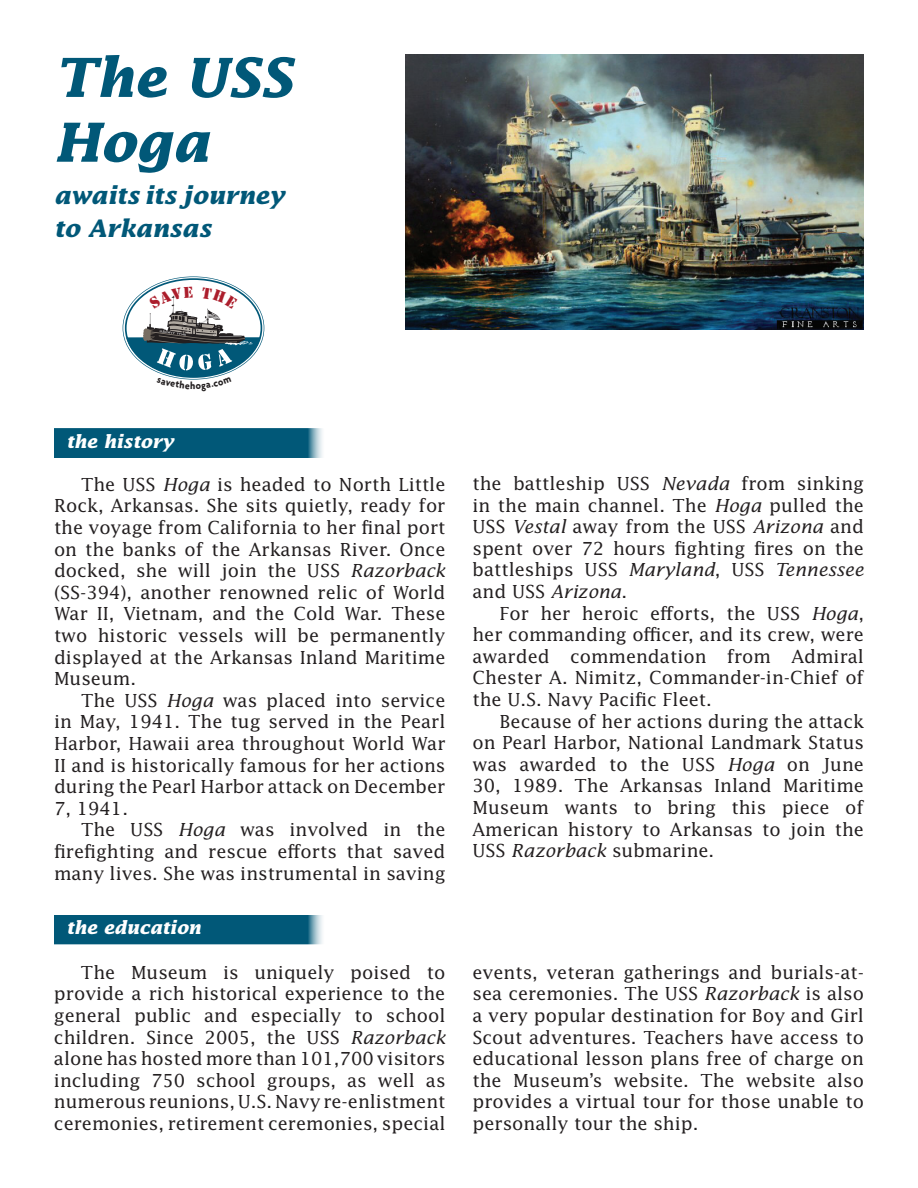
<style>
.page{position:relative;width:918px;height:1188px;background:#fff}
.page>*{position:absolute;margin:0;border:0;box-sizing:border-box;transform-origin:0 0}
.t1{font:italic 700 54px/64.8px "Lucida";color:#015878}
.t2{font:italic 700 24px/33px "Lucida";color:#015878}
.t3{font:18px/21.6px "Lucida";color:#231f20;text-align:justify}
.t4{font:italic 700 18px "Lucida";color:#fff}
.s1{font-style:italic}
</style>
<div class="page">
<div style="left:54px;top:915px;width:272px;height:29px;background:#015878"></div>
<div style="left:54px;top:429px;width:272px;height:29px;background:#015878"></div>
<img style="left:405px;top:54px;width:459px;height:276px">
<svg style="left:123px;top:276px;width:141px;height:104px"></svg>
<svg style="left:148px;top:428px;width:24px;height:1px"></svg>
<h1 class="t1" style="left:54px;top:44px;width:239px">The USS<br>Hoga</h1>
<h2 class="t2" style="left:54px;top:179px;width:232px">awaits its journey to Arkansas</h2>
<p class="t4" style="left:66px;top:430px;width:109px">the history</p>
<p class="t3" style="left:54px;top:473px;width:393px;text-indent:27px">The USS <span class="s1">Hoga</span> is headed to North Little Rock, Arkansas. She sits quietly, ready for the voyage from California to her final port on the banks of the Arkansas River. Once docked, she will join the USS <span class="s1">Razorback </span>(SS-394), another renowned relic of World War II, Vietnam, and the Cold War. These two historic vessels will be permanently displayed at the Arkansas Inland Maritime Museum.</p>
<p class="t3" style="left:54px;top:689px;width:393px;text-indent:27px">The USS <span class="s1">Hoga</span> was placed into service in May, 1941. The tug served in the Pearl Harbor, Hawaii area throughout World War II and is historically famous for her actions during the Pearl Harbor attack on December 7, 1941.</p>
<p class="t3" style="left:54px;top:819px;width:393px;text-indent:27px">The USS <span class="s1">Hoga</span> was involved in the firefighting and rescue efforts that saved many lives. She was instrumental in saving</p>
<p class="t4" style="left:66px;top:917px;width:136px">the education</p>
<p class="t3" style="left:54px;top:961px;width:393px;text-indent:27px">The Museum is uniquely poised to provide a rich historical experience to the general public and especially to school children. Since 2005, the USS <span class="s1">Razorback </span>alone has hosted more than 101,700 visitors including 750 school groups, as well as numerous reunions, U.S. Navy re-enlistment ceremonies, retirement ceremonies, special</p>
<p class="t3" style="left:472px;top:472px;width:393px">the battleship USS <span class="s1">Nevada</span> from sinking in the main channel. The <span class="s1">Hoga</span> pulled the USS <span class="s1">Vestal</span> away from the USS <span class="s1">Arizona</span> and spent over 72 hours fighting fires on the battleships USS <span class="s1">Maryland</span>, USS <span class="s1">Tennessee </span>and USS <span class="s1">Arizona</span>.</p>
<p class="t3" style="left:472px;top:602px;width:393px;text-indent:27px">For her heroic efforts, the USS <span class="s1">Hoga</span>, her commanding officer, and its crew, were awarded commendation from Admiral Chester A. Nimitz, Commander-in-Chief of the U.S. Navy Pacific Fleet.</p>
<p class="t3" style="left:472px;top:710px;width:393px;text-indent:27px">Because of her actions during the attack on Pearl Harbor, National Landmark Status was awarded to the USS <span class="s1">Hoga</span> on June 30, 1989. The Arkansas Inland Maritime Museum wants to bring this piece of American history to Arkansas to join the USS <span class="s1">Razorback</span> submarine.</p>
<p class="t3" style="left:472px;top:961px;width:393px">events, veteran gatherings and burials-at&shy;sea ceremonies. The USS <span class="s1">Razorback</span> is also a very popular destination for Boy and Girl Scout adventures. Teachers have access to educational lesson plans free of charge on the Museum’s website. The website also provides a virtual tour for those unable to personally tour the ship.</p>
</div>
